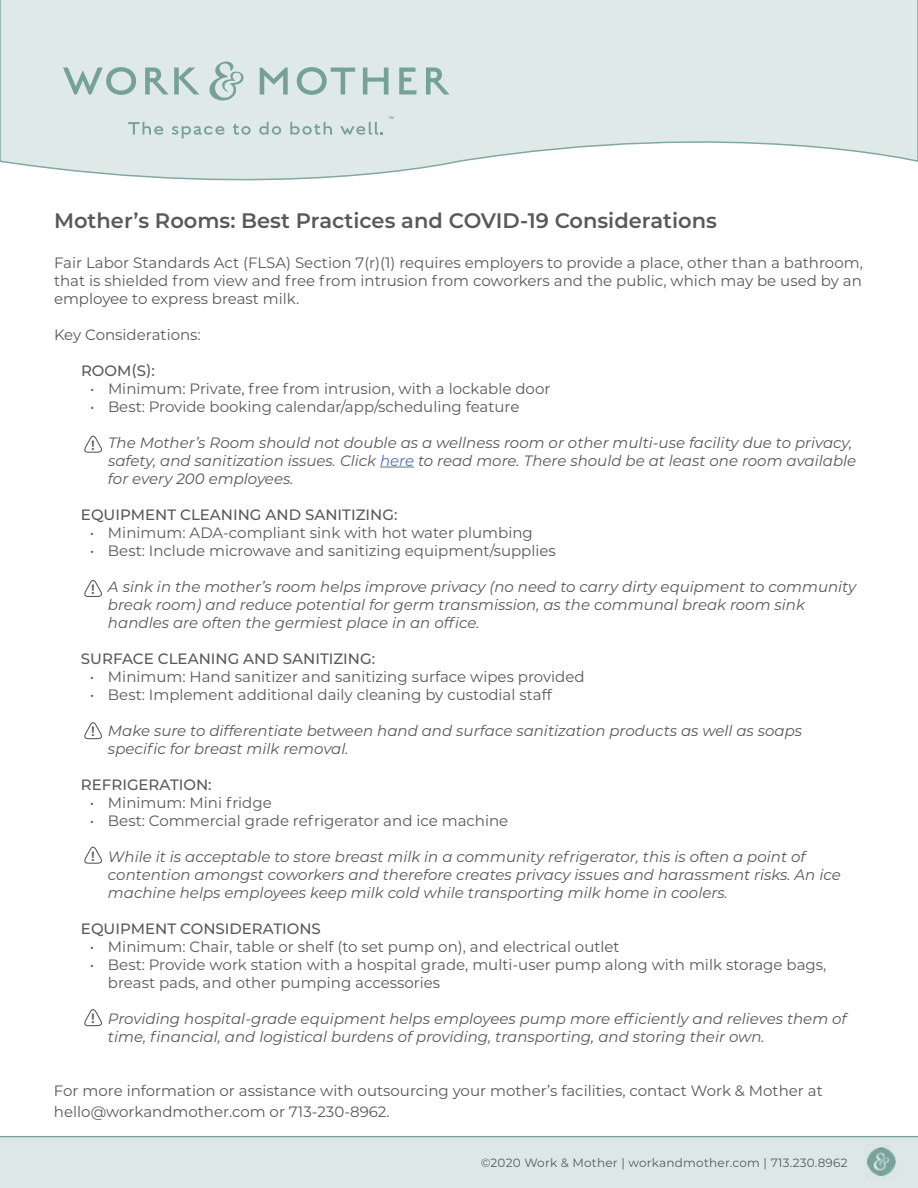
<style>
.page{position:relative;width:918px;height:1188px;background:#fff}
.page>*{position:absolute;margin:0;border:0;box-sizing:border-box;transform-origin:0 0}
.t1{font:600 21px "Montserrat";color:#58595b}
.t2{font:15px/18px "Montserrat";color:#58595b}
.t3{font:italic 15px/18px "Montserrat";color:#58595b}
.t4{font:500 15px "Montserrat";color:#58595b}
.t5{font:600 13.5px "Montserrat";color:#58595b}
.t6{font:12px "Montserrat";letter-spacing:.02em;color:#58595b}
.t7{font:700 4.05px "Calibri";color:#76a198}
.s1{color:#4f73ad}
</style>
<div class="page">
<svg style="left:0;top:0;width:918px;height:181px;background:#e1eae9"></svg>
<svg style="left:63px;top:67px;width:73px;height:28px;background:#b9cfcb"></svg>
<svg style="left:145px;top:68px;width:55px;height:26px"></svg>
<svg style="left:260px;top:67px;width:28px;height:28px"></svg>
<svg style="left:297px;top:67px;width:58px;height:28px;background:#bad0cc"></svg>
<svg style="left:363px;top:68px;width:25px;height:26px"></svg>
<svg style="left:399px;top:68px;width:17px;height:26px"></svg>
<svg style="left:426px;top:68px;width:24px;height:26px"></svg>
<svg style="left:209px;top:62px;width:35px;height:39px"></svg>
<svg style="left:128px;top:122px;width:35px;height:13px"></svg>
<svg style="left:172px;top:126px;width:52px;height:13px"></svg>
<svg style="left:233px;top:124px;width:18px;height:11px"></svg>
<svg style="left:259px;top:122px;width:22px;height:13px"></svg>
<svg style="left:290px;top:122px;width:42px;height:13px"></svg>
<svg style="left:340px;top:122px;width:43px;height:13px"></svg>
<div style="left:0;top:1138px;width:918px;height:50px;background:#dde8e6"></div>
<hr style="left:0;top:1136px;width:918px;height:1px;background:#76a199">
<hr style="left:380px;top:467px;width:34px;height:1px;background:#4f73ad">
<svg style="left:84px;top:435px;width:18px;height:18px"></svg>
<svg style="left:84px;top:580px;width:18px;height:17px"></svg>
<svg style="left:84px;top:722px;width:18px;height:18px"></svg>
<svg style="left:84px;top:846px;width:18px;height:18px"></svg>
<svg style="left:84px;top:1009px;width:18px;height:18px"></svg>
<img style="left:866px;top:1145px;width:31px;height:33px">
<p class="t7" style="left:389px;top:115px;width:7px">TM</p>
<h1 class="t1" style="left:54px;top:206px;width:664px">Mother’s Rooms: Best Practices and COVID-19 Considerations</h1>
<p class="t2" style="left:54px;top:253px;width:810px;text-align:justify">Fair Labor Standards Act (FLSA) Section 7(r)(1) requires employers to provide a place, other than a bathroom, that is shielded from view and free from intrusion from coworkers and the public, which may be used by an employee to express breast milk.</p>
<p class="t2" style="left:54px;top:325px;width:148px">Key Considerations:</p>
<p class="t4" style="left:81px;top:360px;width:75px">ROOM(S):</p>
<p class="t2" style="left:90px;top:379px;width:462px">• Minimum: Private, free from intrusion, with a lockable door</p>
<p class="t2" style="left:90px;top:397px;width:431px">• Best: Provide booking calendar/app/scheduling feature</p>
<p class="t3" style="left:108px;top:433px;width:750px">The Mother’s Room should not double as a wellness room or other multi-use facility due to privacy, safety, and sanitization issues. Click <span class="s1">here</span> to read more. There should be at least one room available for every 200 employees.</p>
<p class="t4" style="left:81px;top:504px;width:318px">EQUIPMENT CLEANING AND SANITIZING:</p>
<p class="t2" style="left:90px;top:523px;width:444px">• Minimum: ADA-compliant sink with hot water plumbing</p>
<p class="t2" style="left:90px;top:541px;width:467px">• Best: Include microwave and sanitizing equipment/supplies</p>
<p class="t3" style="left:108px;top:577px;width:750px">A sink in the mother’s room helps improve privacy (no need to carry dirty equipment to community break room) and reduce potential for germ transmission, as the communal break room sink handles are often the germiest place in an office.</p>
<p class="t4" style="left:81px;top:648px;width:296px">SURFACE CLEANING AND SANITIZING:</p>
<p class="t2" style="left:90px;top:667px;width:496px">• Minimum: Hand sanitizer and sanitizing surface wipes provided</p>
<p class="t2" style="left:90px;top:685px;width:463px">• Best: Implement additional daily cleaning by custodial staff</p>
<p class="t3" style="left:108px;top:721px;width:696px">Make sure to differentiate between hand and surface sanitization products as well as soaps specific for breast milk removal.</p>
<p class="t4" style="left:81px;top:774px;width:132px">REFRIGERATION:</p>
<p class="t2" style="left:90px;top:793px;width:183px">• Minimum: Mini fridge</p>
<p class="t2" style="left:90px;top:811px;width:420px">• Best: Commercial grade refrigerator and ice machine</p>
<p class="t3" style="left:108px;top:847px;width:734px">While it is acceptable to store breast milk in a community refrigerator, this is often a point of contention amongst coworkers and therefore creates privacy issues and harassment risks. An ice machine helps employees keep milk cold while transporting milk home in coolers.</p>
<p class="t4" style="left:81px;top:918px;width:241px">EQUIPMENT CONSIDERATIONS</p>
<p class="t2" style="left:90px;top:937px;width:531px">• Minimum: Chair, table or shelf (to set pump on), and electrical outlet</p>
<p class="t2" style="left:108px;top:955px;width:720px;text-indent:-18px">• Best: Provide work station with a hospital grade, multi-user pump along with milk storage bags, breast pads, and other pumping accessories</p>
<p class="t3" style="left:108px;top:1009px;width:740px">Providing hospital-grade equipment helps employees pump more efficiently and relieves them of time, financial, and logistical burdens of providing, transporting, and storing their own.</p>
<p class="t2" style="left:54px;top:1079px;width:770px;line-height:21.6px">For more information or assistance with outsourcing your mother’s facilities, contact Work &amp; Mother at hello@workandmother.com or 713-230-8962.</p>
<p class="t5" style="left:91px;top:436px;width:5px">!</p>
<p class="t5" style="left:91px;top:580px;width:5px">!</p>
<p class="t5" style="left:91px;top:722px;width:5px">!</p>
<p class="t5" style="left:91px;top:847px;width:5px">!</p>
<p class="t5" style="left:91px;top:1009px;width:5px">!</p>
<p class="t6" style="left:481px;top:1154px;width:368px">©2020 Work &amp; Mother | workandmother.com | 713.230.8962</p>
</div>
